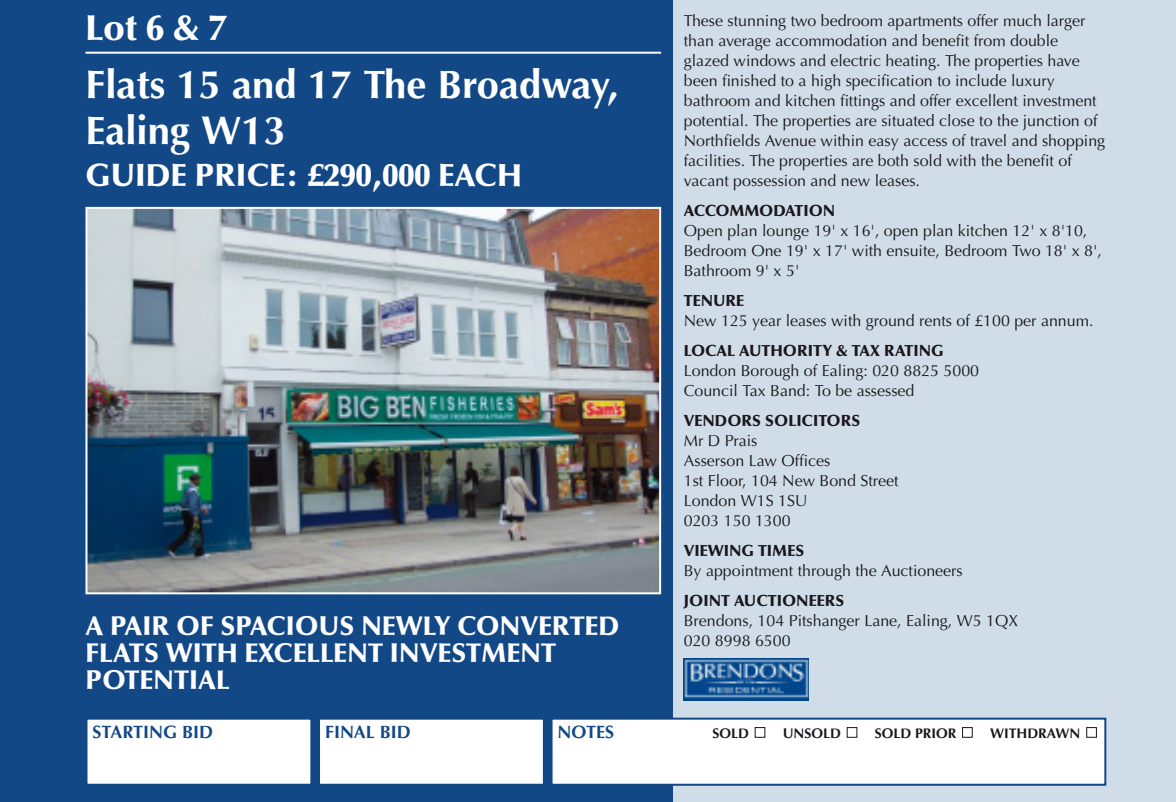
<style>
.page{position:relative;width:1176px;height:802px;background:#fff}
.page>*{position:absolute;margin:0;border:0;box-sizing:border-box;transform-origin:0 0}
.t1{font:700 40px/46px "Optima LT Std";color:#fff}
.t2{font:900 36px "Optima LT Std";color:#fff}
.t3{font:900 32px "Optima LT Std";color:#fff}
.t4{font:900 27px/27px "Optima LT Std";color:#fff}
.t5{font:700 18px "Optima LT Std";color:#134887}
.t6{font:16px/20px "Optima LT Std";color:#1a171c}
.t7{font:900 16px "Optima LT Std";color:#1a171c}
.t8{font:900 16px "Optima LT Std";letter-spacing:-.03em;color:#1a171c}
.t9{font:700 14px "Optima LT Std";color:#1a171c}
</style>
<div class="page">
<div style="left:0;top:0;width:1176px;height:801px;background:#d0dde8"></div>
<div style="left:0;top:0;width:672px;height:801px;background:#134887"></div>
<hr style="left:85px;top:52px;width:576px;height:2px;background:#fff">
<img style="left:88px;top:210px;width:570px;height:381px">
<div style="left:85px;top:207px;width:576px;height:387px;border:2px solid #fff"></div>
<div style="left:86px;top:718px;width:225px;height:66px;background:#fff"></div>
<div style="left:85px;top:717px;width:227px;height:68px;border:2px solid #134887"></div>
<div style="left:319px;top:718px;width:225px;height:66px;background:#fff"></div>
<div style="left:318px;top:717px;width:227px;height:68px;border:2px solid #134887"></div>
<div style="left:551px;top:718px;width:554px;height:66px;background:#fff"></div>
<div style="left:550px;top:717px;width:556px;height:68px;border:2px solid #134887"></div>
<svg style="left:754px;top:727px;width:343px;height:10px"></svg>
<img style="left:684px;top:658px;width:124px;height:42px">
<h2 class="t2" style="left:85px;top:13px;width:142px">Lot 6 &amp; 7</h2>
<h1 class="t1" style="left:85px;top:65px;width:534px">Flats 15 and 17 The Broadway,<br>Ealing W13</h1>
<h3 class="t3" style="left:85px;top:162px;width:438px">GUIDE PRICE: £290,000 EACH</h3>
<h3 class="t4" style="left:85px;top:615px;width:535px">A PAIR OF SPACIOUS NEWLY CONVERTED<br>FLATS WITH EXCELLENT INVESTMENT<br>POTENTIAL</h3>
<p class="t6" style="left:684px;top:12px;width:423px">These stunning two bedroom apartments offer much larger than average accommodation and benefit from double glazed windows and electric heating. The properties have been finished to a high specification to include luxury bathroom and kitchen fittings and offer excellent investment potential. The properties are situated close to the junction of Northfields Avenue within easy access of travel and shopping facilities. The properties are both sold with the benefit of vacant possession and new leases.</p>
<p class="t8" style="left:684px;top:204px;width:153px">ACCOMMODATION</p>
<p class="t6" style="left:684px;top:222px;width:419px">Open plan lounge 19' x 16', open plan kitchen 12' x 8'10,<br>Bedroom One 19' x 17' with ensuite, Bedroom Two 18' x 8',<br>Bathroom 9' x 5'</p>
<p class="t7" style="left:684px;top:294px;width:62px">TENURE</p>
<p class="t6" style="left:684px;top:312px;width:411px">New 125 year leases with ground rents of £100 per annum.</p>
<p class="t7" style="left:684px;top:343px;width:261px">LOCAL AUTHORITY &amp; TAX RATING</p>
<p class="t6" style="left:684px;top:362px;width:297px">London Borough of Ealing: 020 8825 5000<br>Council Tax Band: To be assessed</p>
<p class="t7" style="left:684px;top:413px;width:178px">VENDORS SOLICITORS</p>
<p class="t6" style="left:684px;top:431px;width:216px">Mr D Prais<br>Asserson Law Offices<br>1st Floor, 104 New Bond Street<br>London W1S 1SU<br>0203 150 1300</p>
<p class="t7" style="left:684px;top:543px;width:122px">VIEWING TIMES</p>
<p class="t6" style="left:684px;top:561px;width:280px">By appointment through the Auctioneers</p>
<p class="t7" style="left:684px;top:593px;width:162px">JOINT AUCTIONEERS</p>
<p class="t6" style="left:684px;top:611px;width:336px">Brendons, 104 Pitshanger Lane, Ealing, W5 1QX<br>020 8998 6500</p>
<p class="t5" style="left:93px;top:724px;width:122px">STARTING BID</p>
<p class="t5" style="left:325px;top:724px;width:87px">FINAL BID</p>
<p class="t5" style="left:557px;top:724px;width:58px">NOTES</p>
<p class="t9" style="left:712px;top:726px;width:38px">SOLD</p>
<p class="t9" style="left:782px;top:726px;width:60px">UNSOLD</p>
<p class="t9" style="left:874px;top:726px;width:83px">SOLD PRIOR</p>
<p class="t9" style="left:990px;top:726px;width:92px">WITHDRAWN</p>
</div>
